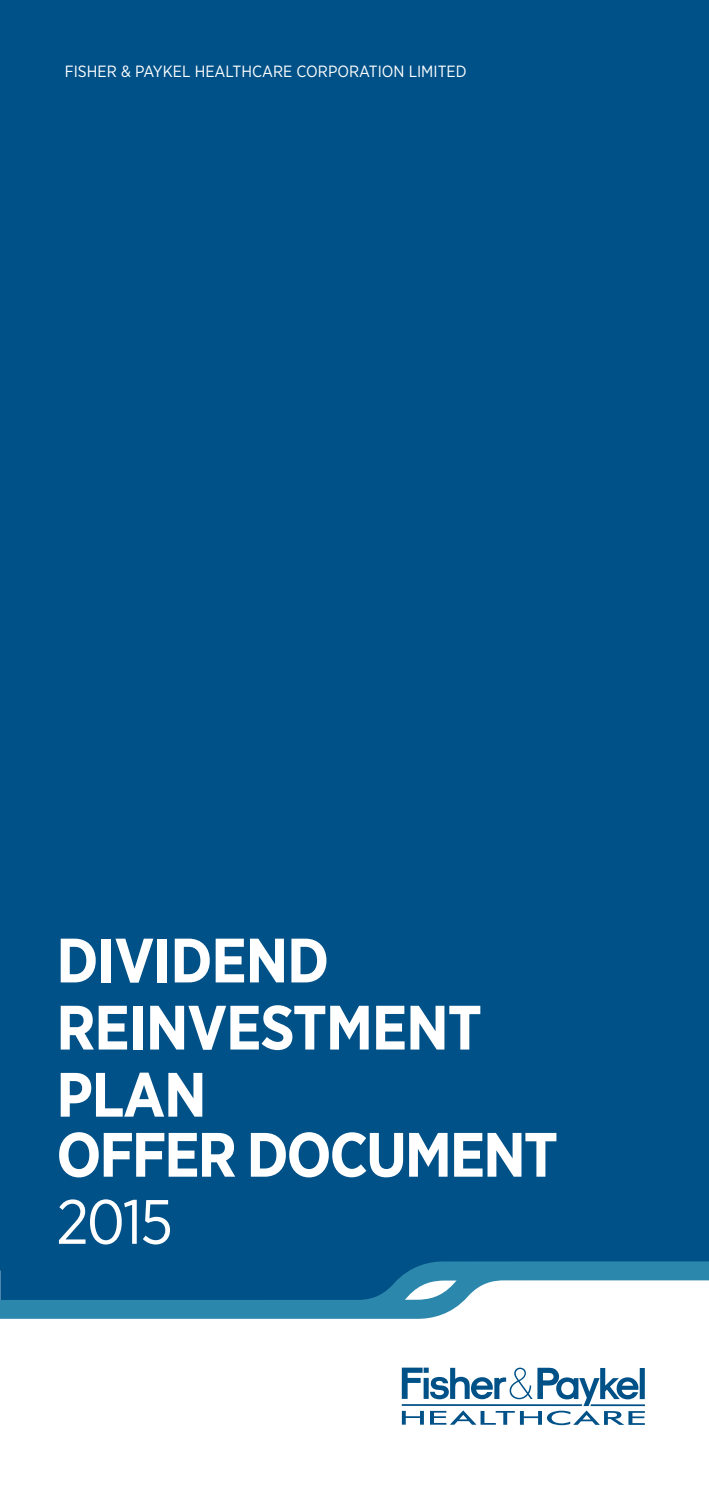
<style>
.page{position:relative;width:709px;height:1489px;background:#fff}
.page>*{position:absolute;margin:0;border:0;box-sizing:border-box;transform-origin:0 0}
.Body{font:700 62.5px/60px "Gotham Narrow";letter-spacing:-.02em;color:#fff}
.Body-2{font:62.5px "Gotham Narrow";color:#fff}
.Body-3{font:16.25px "Gotham Narrow";color:#fff}
</style>
<div class="page">
<div style="left:0;top:0;width:709px;height:1256px;background:#005188"></div>
<svg style="left:402px;top:1367px;width:243px;height:57px"></svg>
<svg style="left:0;top:1256px;width:709px;height:62px"></svg>
<p class="Body-3" style="left:65px;top:61px;width:403px">FISHER &amp; PAYKEL HEALTHCARE CORPORATION LIMITED</p>
<p class="Body" style="left:56px;top:929px;width:274px">DIVIDEND</p>
<p class="Body" style="left:56px;top:996px;width:427px">REINVESTMENT</p>
<p class="Body" style="left:56px;top:1064px;width:503px">PLAN<br>OFFER DOCUMENT</p>
<p class="Body-2" style="left:56px;top:1182px;width:118px">2015</p>
</div>
